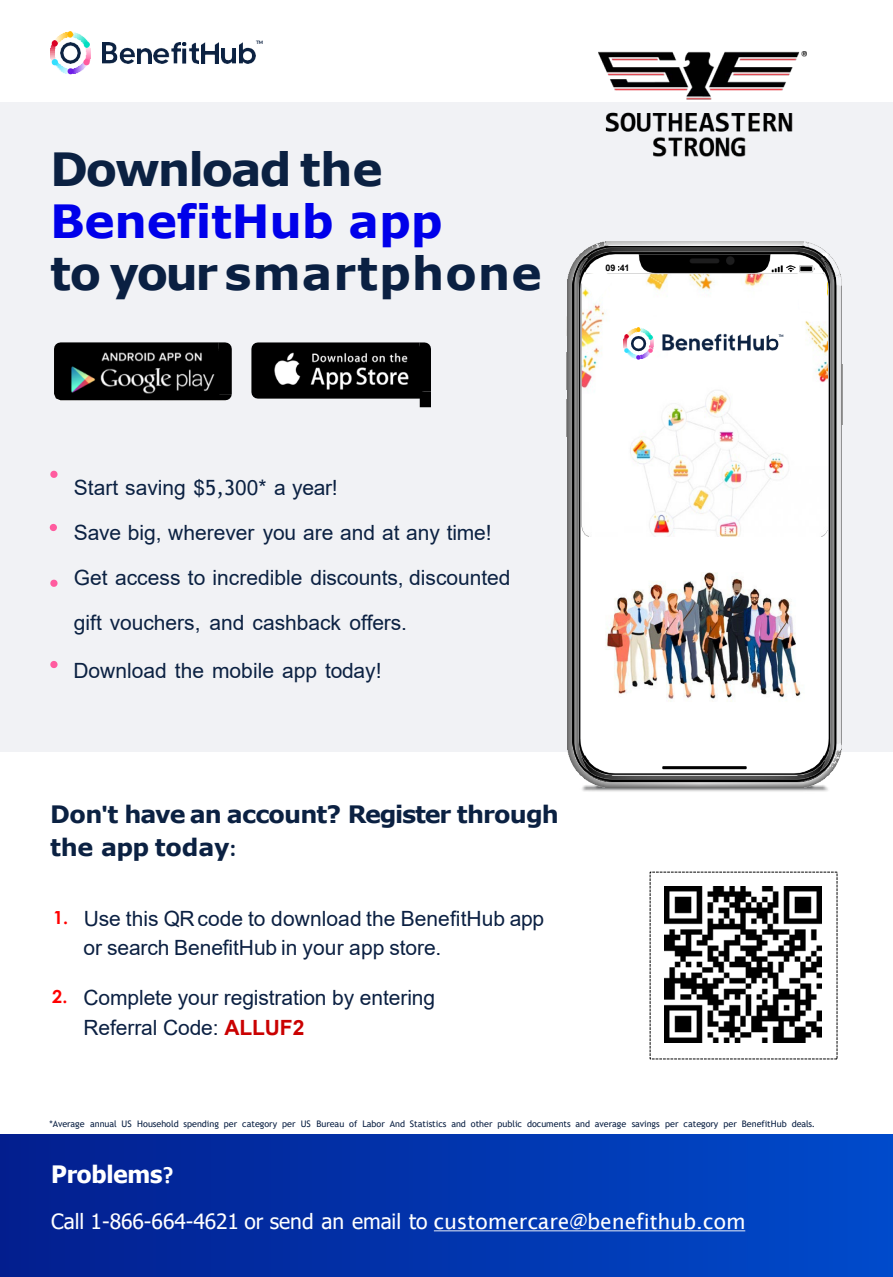
<style>
.page{position:relative;width:893px;height:1277px;background:#fff}
.page>*{position:absolute;margin:0;border:0;box-sizing:border-box;transform-origin:0 0}
.t1{font:700 45.75px/52.3px "Verdana";letter-spacing:-.01em;color:#0a2042}
.t2{font:700 24px/32.7px "Verdana";letter-spacing:-.035em;color:#0b2142}
.t3{font:700 24px "Tahoma";letter-spacing:-.01em;color:#fff}
.t4{font:21px/45px "Arial";color:#0b2142}
.t5{font:21px/28.8px "Arial";letter-spacing:-.005em;color:#0b2042}
.t6{font:21px "Tahoma";letter-spacing:-.005em;color:#fff}
.t7{font:700 18px "Century Gothic";color:#f00}
.t8{font:9px "Trebuchet MS";letter-spacing:-.005em;color:#091f42}
.t9{font:700 9px "Arial";color:#000}
.t10{font:500 5.25px "Dubai";color:#0b2142}
.t11{font:500 3.75px "Dubai";color:#0b2142}
.s1{color:#0b2142}
.s2{color:#0000ea}
.s3{font-family:"Trebuchet MS"}
.s4{font-family:"Lucida Sans"}
.s5{font-family:"Arial"}
.s6{font-family:"Calibri"}
.s7{font-family:"Century Gothic";font-weight:700;font-size:18px;color:#f00}
.s8{font-weight:700;color:#ca0000}
</style>
<div class="page">
<img style="left:0;top:1134px;width:892px;height:142px">
<div style="left:0;top:102px;width:892px;height:649px;background:#f1f2f5"></div>
<svg style="left:50px;top:524px;width:7px;height:7px"></svg>
<svg style="left:50px;top:661px;width:8px;height:7px"></svg>
<svg style="left:50px;top:579px;width:8px;height:8px"></svg>
<svg style="left:50px;top:471px;width:8px;height:7px"></svg>
<svg style="left:54px;top:342px;width:178px;height:58px;background:#1b1c1c"></svg>
<svg style="left:251px;top:342px;width:180px;height:65px"></svg>
<img style="left:102px;top:43px;width:33px;height:21px">
<img style="left:138px;top:48px;width:13px;height:16px">
<img style="left:154px;top:42px;width:26px;height:22px">
<img style="left:183px;top:42px;width:15px;height:22px">
<img style="left:201px;top:43px;width:17px;height:21px">
<img style="left:222px;top:48px;width:14px;height:16px">
<img style="left:239px;top:43px;width:16px;height:21px">
<img style="left:85px;top:47px;width:6px;height:14px">
<img style="left:60px;top:43px;width:21px;height:20px">
<img style="left:54px;top:33px;width:14px;height:10px">
<img style="left:73px;top:63px;width:14px;height:10px">
<img style="left:54px;top:63px;width:15px;height:10px">
<svg style="left:68px;top:68px;width:6px;height:6px"></svg>
<svg style="left:83px;top:59px;width:7px;height:6px"></svg>
<img style="left:50px;top:41px;width:8px;height:20px">
<img style="left:68px;top:32px;width:22px;height:15px">
<svg style="left:52px;top:59px;width:6px;height:6px"></svg>
<svg style="left:434px;top:1230px;width:311px;height:1px"></svg>
<img style="left:566px;top:352px;width:1px;height:38px">
<svg style="left:566px;top:317px;width:1px;height:18px"></svg>
<img style="left:841px;top:364px;width:1px;height:61px">
<img style="left:566px;top:399px;width:1px;height:38px">
<img style="left:527px;top:731px;width:354px;height:61px">
<img style="left:567px;top:242px;width:274px;height:545px">
<img style="left:573px;top:247px;width:262px;height:535px">
<img style="left:623px;top:334px;width:1px;height:15px">
<img style="left:636px;top:327px;width:16px;height:1px">
<svg style="left:624px;top:328px;width:28px;height:32px"></svg>
<img style="left:665px;top:886px;width:156px;height:157px">
<img style="left:598px;top:51px;width:208px;height:106px">
<p class="t10" style="left:256px;top:39px;width:9px">TM</p>
<p class="t1" style="left:50px;top:142px;width:493px"><span class="s1">Download the<br></span><span class="s2">BenefitHub app<br></span>to yoursmartphone</p>
<p class="t9" style="left:605px;top:261px;width:26px">09 41</p>
<p class="t4" style="left:74px;top:465px;width:438px">Start saving $<span class="s3">5,3</span>00* a year<span class="s4">!<br></span>Save big, wherever you are and at any time!<br>Get access to incredible discounts, discounted gift vouchers, and cashback offers.</p>
<p class="t4" style="left:73px;top:647px;width:310px">Download the mobile app today<span class="s4">!</span></p>
<p class="t2" style="left:50px;top:797px;width:510px">Don<span class="s5">'</span>t have an account? Register through the app today<span class="s6">:</span></p>
<p class="t5" style="left:83px;top:904px;width:462px;text-indent:-30px"><span class="s7">1.</span> Use this QRcode to download the BenefitHub app or search BenefitHub in your app store.</p>
<p class="t7" style="left:52px;top:982px;width:17px">2.</p>
<p class="t5" style="left:83px;top:982px;width:353px;line-height:29.8px">Complete your registration by entering<br>Referral Code: <span class="s8">ALLUF2</span></p>
<p class="t11" style="left:778px;top:334px;width:6px">TM</p>
<p class="t8" style="left:50px;top:1118px;width:767px">*Average annual US Household spending per category per US Bureau of Labor And Statistics and other public documents and average savings per category per BenefitHub deals.</p>
<p class="t3" style="left:51px;top:1157px;width:124px">Problems<span class="s6">?</span></p>
<p class="t6" style="left:51px;top:1207px;width:696px">Call 1-866-664-4621 or send an email to <span class="s4">customercare@benefithub.com</span></p>
</div>
